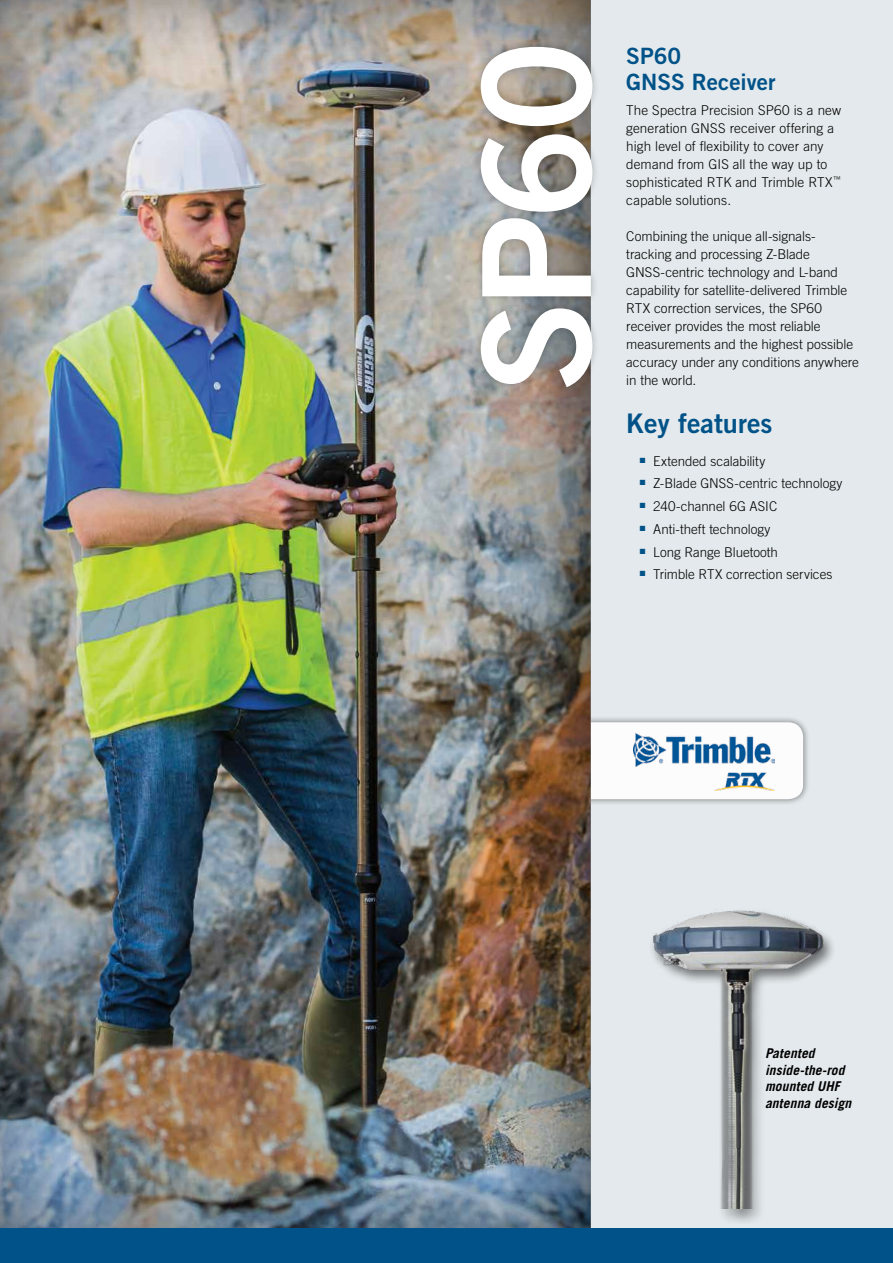
<style>
.page{position:relative;width:893px;height:1263px;background:#fff}
.page>*{position:absolute;margin:0;border:0;box-sizing:border-box;transform-origin:0 0}
.t1{font:150.6px "Trade Gothic LT Std Bd 2";color:#fff}
.t2{font:27px "Trade Gothic LT Std Bd 2";color:#005288}
.t3{font:22.5px/25.5px "Trade Gothic LT Std Bd 2";color:#005288}
.t4{font:300 13.5px/18px "Trade Gothic LT Std";color:#000}
.t5{font:italic 700 13.5px/16.5px "Trade Gothic LT Std";letter-spacing:.01em;color:#000}
</style>
<div class="page">
<div style="left:578px;top:0;width:315px;height:1229px;background:#e3e9ec"></div>
<div style="left:511px;top:716px;width:299px;height:90px;background:#000;opacity:.5"></div>
<div style="left:517px;top:722px;width:286px;height:77px;background:#fff;border-radius:15px"></div>
<img style="left:633px;top:734px;width:142px;height:56px">
<div style="left:649px;top:909px;width:187px;height:316px;background:#000;opacity:.5"></div>
<img style="left:649px;top:909px;width:187px;height:300px">
<div style="left:0;top:0;width:593px;height:1253px;background:#000;opacity:.8"></div>
<div style="left:473px;top:38px;width:127px;height:356px;background:#000;opacity:.3"></div>
<div style="left:0;top:1229px;width:893px;height:34px;background:#005288"></div>
<h1 class="t1" style="left:444px;top:393px;width:354px;rotate:-90deg">SP60</h1>
<h3 class="t3" style="left:626px;top:43px;width:151px">SP60<br>GNSS Receiver</h3>
<p class="t4" style="left:626px;top:101px;width:216px">The Spectra Precision SP60 is a new generation GNSS receiver offering a high level of flexibility to cover any demand from GIS all the way up to sophisticated RTK and Trimble RTX<sup>™ </sup>capable solutions.</p>
<p class="t4" style="left:626px;top:227px;width:234px">Combining the unique all-signals&shy;tracking and processing Z-Blade GNSS-centric technology and L-band capability for satellite-delivered Trimble RTX correction services, the SP60 receiver provides the most reliable measurements and the highest possible accuracy under any conditions anywhere in the world.</p>
<h2 class="t2" style="left:626px;top:406px;width:148px">Key features</h2>
<p class="t4" style="left:640px;top:452px;width:127px"><sup>■</sup> Extended scalability</p>
<p class="t4" style="left:640px;top:474px;width:204px"><sup>■</sup> Z-Blade GNSS-centric technology</p>
<p class="t4" style="left:640px;top:497px;width:139px"><sup>■</sup> 240-channel 6G ASIC</p>
<p class="t4" style="left:640px;top:520px;width:132px"><sup>■</sup> Anti-theft technology</p>
<p class="t4" style="left:640px;top:542px;width:140px"><sup>■</sup> Long Range Bluetooth</p>
<p class="t4" style="left:640px;top:565px;width:194px"><sup>■</sup> Trimble RTX correction services</p>
<p class="t5" style="left:765px;top:1045px;width:88px">Patented inside-the-rod mounted UHF antenna design</p>
</div>
